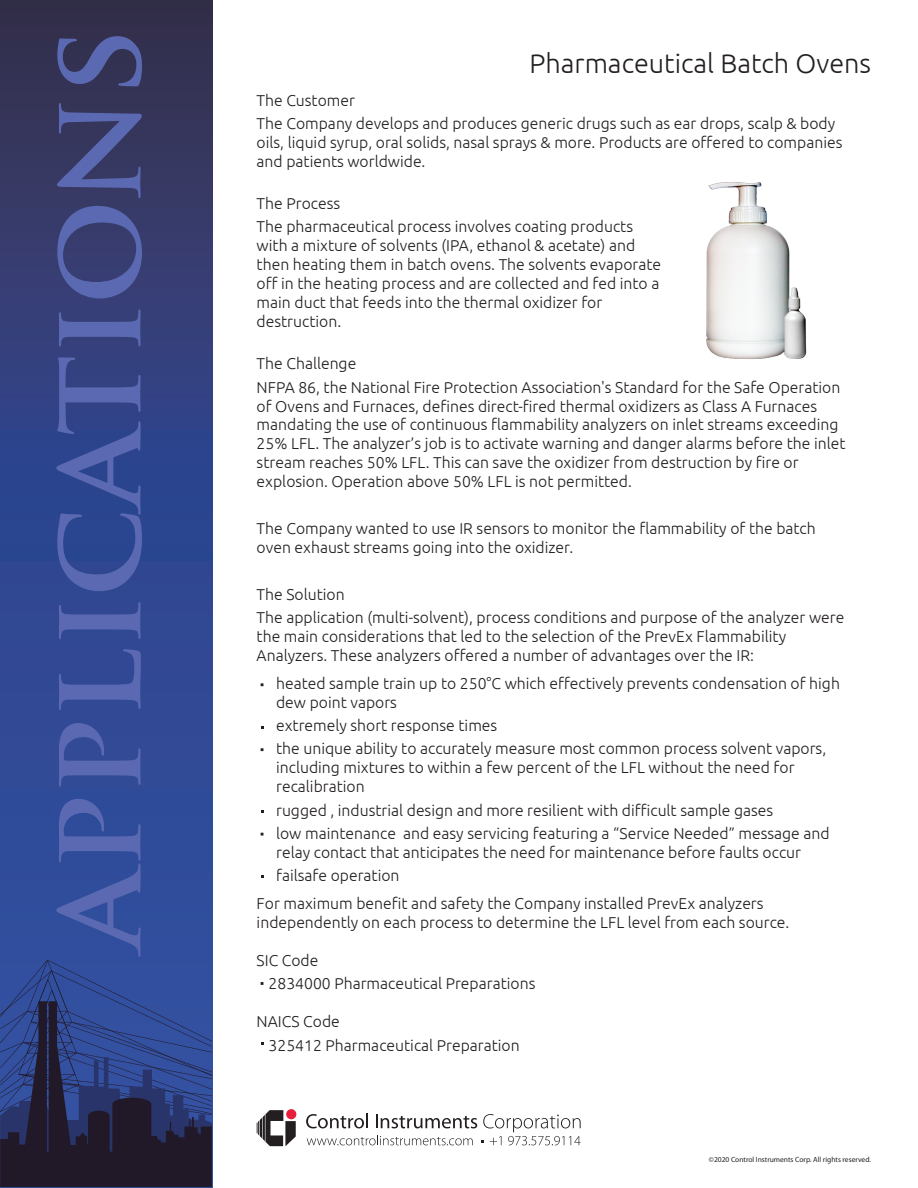
<style>
.page{position:relative;width:918px;height:1188px;background:#fff}
.page>*{position:absolute;margin:0;border:0;box-sizing:border-box;transform-origin:0 0}
.t1{font:700 127.05px "Trajan Pro";color:#5a69b1}
.t2{font:300 27px "Ubuntu";color:#231f20}
.t3{font:300 15.75px/18.9px "Ubuntu";color:#231f20}
.t4{font:7.5px "Myriad Pro";color:#231f20}
</style>
<div class="page">
<svg style="left:257px;top:1110px;width:39px;height:36px"></svg>
<div style="left:286px;top:1109px;width:10px;height:10px;background:#e61e39;border-radius:50%"></div>
<svg style="left:306px;top:1114px;width:275px;height:31px"></svg>
<svg style="left:0;top:0;width:212px;height:1188px;background:#314281"></svg>
<svg style="left:0;top:960px;width:212px;height:227px;background:#2b386d"></svg>
<img style="left:706px;top:182px;width:101px;height:177px">
<h1 class="t1" style="left:15px;top:950px;width:923px;rotate:-90deg">applications</h1>
<h2 class="t2" style="left:529px;top:47px;width:343px">Pharmaceutical Batch Ovens</h2>
<p class="t3" style="left:257px;top:88px;width:580px;line-height:23.4px">The Customer<br>The Company develops and produces generic drugs such as ear drops, scalp &amp; body</p>
<p class="t3" style="left:257px;top:132px;width:587px">oils, liquid syrup, oral solids, nasal sprays &amp; more. Products are offered to companies and patients worldwide.</p>
<p class="t3" style="left:257px;top:191px;width:378px;line-height:23.4px">The Process<br>The pharmaceutical process involves coating products</p>
<p class="t3" style="left:257px;top:236px;width:406px">with a mixture of solvents (IPA, ethanol &amp; acetate) and then heating them in batch ovens. The solvents evaporate off in the heating process and are collected and fed into a main duct that feeds into the thermal oxidizer for destruction.</p>
<p class="t3" style="left:257px;top:352px;width:585px;line-height:23.4px">The Challenge<br>NFPA 86, the National Fire Protection Association's Standard for the Safe Operation</p>
<p class="t3" style="left:257px;top:396px;width:590px">of Ovens and Furnaces, defines direct-fired thermal oxidizers as Class A Furnaces mandating the use of continuous flammability analyzers on inlet streams exceeding 25% LFL. The analyzer’s job is to activate warning and danger alarms before the inlet stream reaches 50% LFL. This can save the oxidizer from destruction by fire or explosion. Operation above 50% LFL is not permitted.</p>
<p class="t3" style="left:257px;top:518px;width:561px">The Company wanted to use IR sensors to monitor the flammability of the batch oven exhaust streams going into the oxidizer.</p>
<p class="t3" style="left:257px;top:582px;width:589px;line-height:23.4px">The Solution<br>The application (multi-solvent), process conditions and purpose of the analyzer were</p>
<p class="t3" style="left:257px;top:626px;width:531px">the main considerations that led to the selection of the PrevEx Flammability<br>Analyzers. These analyzers offered a number of advantages over the IR:</p>
<p class="t3" style="left:276px;top:673px;width:565px">heated sample train up to 250°C which effectively prevents condensation of high dew point vapors</p>
<p class="t3" style="left:276px;top:713px;width:552px;line-height:23.4px">extremely short response times<br>the unique ability to accurately measure most common process solvent vapors,</p>
<p class="t3" style="left:276px;top:758px;width:520px">including mixtures to within a few percent of the LFL without the need for recalibration</p>
<p class="t3" style="left:276px;top:798px;width:555px;line-height:23.4px">rugged , industrial design and more resilient with difficult sample gases<br>low maintenance and easy servicing featuring a “Service Needed” message and</p>
<p class="t3" style="left:276px;top:840px;width:526px;line-height:23.4px">relay contact that anticipates the need for maintenance before faults occur failsafe operation</p>
<p class="t3" style="left:257px;top:894px;width:534px">For maximum benefit and safety the Company installed PrevEx analyzers independently on each process to determine the LFL level from each source.</p>
<p class="t3" style="left:269px;top:948px;width:268px;line-height:23.4px;text-indent:-12px">SIC Code<br>2834000 Pharmaceutical Preparations</p>
<p class="t3" style="left:269px;top:1009px;width:253px;line-height:23.4px;text-indent:-12px">NAICS Code<br>325412 Pharmaceutical Preparation</p>
<p class="t4" style="left:709px;top:1155px;width:164px">©2020 Control Instruments Corp. All rights reserved.</p>
</div>
